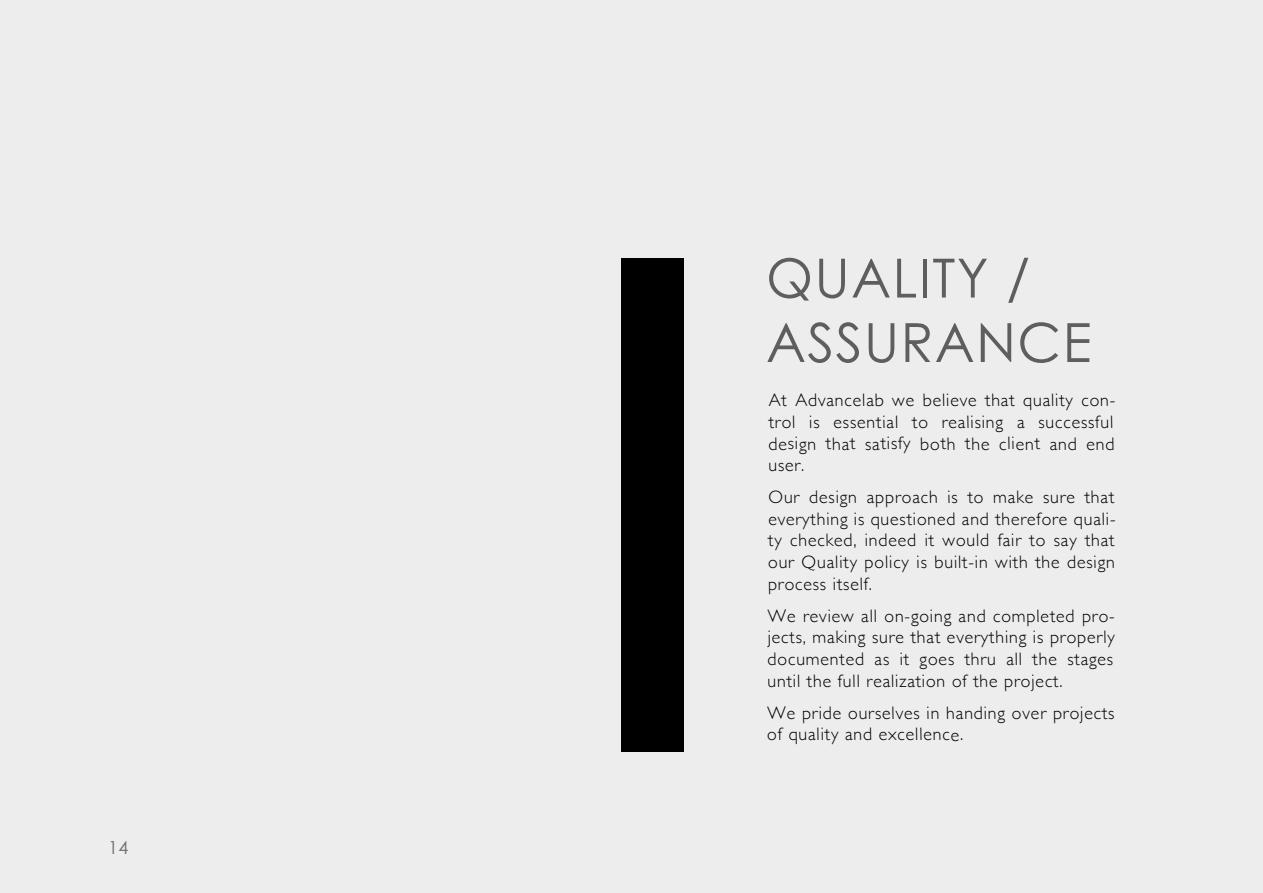
<style>
.page{position:relative;width:1263px;height:893px;background:#ededed}
.page>*{position:absolute;margin:0;border:0;box-sizing:border-box;transform-origin:0 0}
.t1{font:54px/64.5px "Century Gothic";letter-spacing:.025em;color:#5e5e5e}
.t2{font:300 18px/21.5px "Gill Sans";color:#000}
.t3{font:18px "Century Gothic";color:#706f6f}
</style>
<div class="page">
<div style="left:622px;top:258px;width:62px;height:494px;background:#000"></div>
<p class="t3" style="left:108px;top:836px;width:22px">14</p>
<h1 class="t1" style="left:766px;top:245px;width:327px">QUALITY /<br>ASSURANCE</h1>
<p class="t2" style="left:767px;top:392px;width:349px;rotate:-1deg">At Advancelab we believe that quality con&shy;trol is essential to realising a successful design that satisfy both the client and end</p>
<p class="t2" style="left:767px;top:447px;width:347px;line-height:34.7px;rotate:-1deg">user.<br>Our design approach is to make sure that</p>
<p class="t2" style="left:767px;top:510px;width:350px;text-align:justify;rotate:-1deg">everything is questioned and therefore quali&shy;ty checked, indeed it would fair to say that our Quality policy is built-in with the design</p>
<p class="t2" style="left:767px;top:567px;width:348px;line-height:34px;rotate:-1deg">process itself.<br>We review all on-going and completed pro-</p>
<p class="t2" style="left:766px;top:629px;width:350px;text-align:justify;rotate:-1deg">jects, making sure that everything is properly documented as it goes thru all the stages until the full realization of the project.</p>
<p class="t2" style="left:767px;top:705px;width:349px;line-height:20.2px;rotate:-1deg">We pride ourselves in handing over projects of quality and excellence.</p>
</div>
